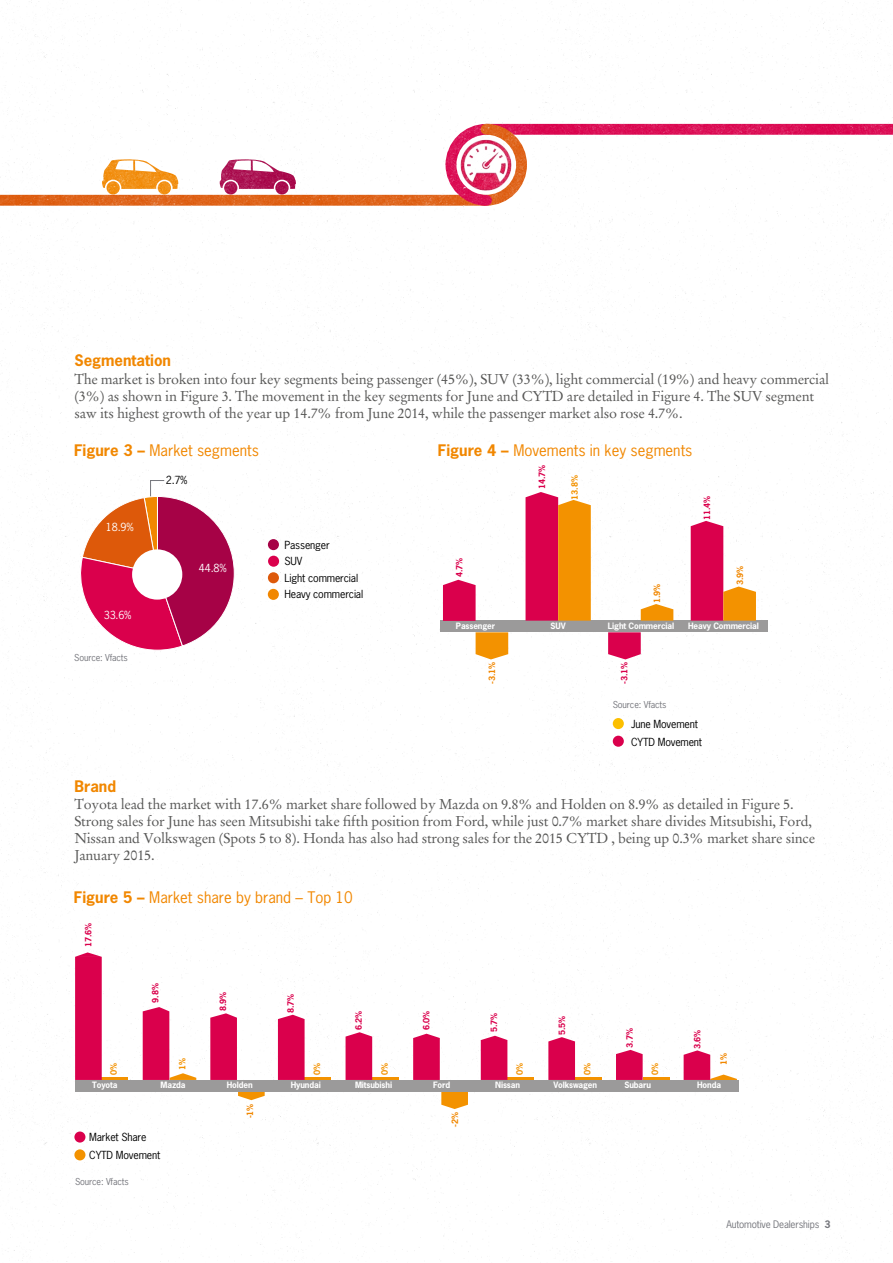
<style>
.page{position:relative;width:893px;height:1263px;background:#fff}
.page>*{position:absolute;margin:0;border:0;box-sizing:border-box;transform-origin:0 0}
.t1{font:15px "News Gothic Std";color:#f18700}
.t2{font:700 15px "News Gothic Std";color:#f18700}
.t3{font:14.25px/17.1px "Stempel Garamond LT Std";letter-spacing:-.015em;color:#575756}
.t4{font:10.5px/16.5px "News Gothic Std";letter-spacing:-.015em;color:#000}
.t5{font:10.5px "News Gothic Std";color:#fff}
.t6{font:9.75px "News Gothic Std";letter-spacing:-.015em;color:#75767c}
.t7{font:9px "News Gothic Std";letter-spacing:-.015em;color:#75767c}
.t8{font:700 8.25px "News Gothic Std";letter-spacing:-.015em;color:#fff}
.t9{font:700 8.25px "News Gothic Std";color:#da004c}
.t10{font:700 8.25px "News Gothic Std";color:#f18700}
.t11{font:700 8.25px "News Gothic Std";color:#f39200}
.s1{font-weight:700}
</style>
<div class="page">
<img style="left:0;top:1px;width:893px;height:1261px">
<hr style="left:101px;top:1078px;width:27px;height:2px;background:#f39200">
<hr style="left:305px;top:1078px;width:26px;height:2px;background:#f39200">
<hr style="left:372px;top:1078px;width:27px;height:2px;background:#f39200">
<hr style="left:507px;top:1078px;width:27px;height:2px;background:#f39200">
<hr style="left:575px;top:1078px;width:27px;height:2px;background:#f39200">
<hr style="left:643px;top:1078px;width:26px;height:2px;background:#f39200">
<svg style="left:441px;top:1091px;width:27px;height:18px"></svg>
<div style="left:75px;top:1080px;width:663px;height:11px;background:#9b9a9a"></div>
<div style="left:74px;top:1131px;width:11px;height:11px;background:#da004c;border-radius:50%"></div>
<div style="left:74px;top:1149px;width:11px;height:11px;background:#f39200;border-radius:50%"></div>
<svg style="left:79px;top:480px;width:156px;height:171px"></svg>
<div style="left:268px;top:539px;width:11px;height:11px;background:#a60246;border-radius:50%"></div>
<div style="left:268px;top:556px;width:11px;height:11px;background:#da004c;border-radius:50%"></div>
<div style="left:268px;top:572px;width:11px;height:11px;background:#dd590a;border-radius:50%"></div>
<div style="left:268px;top:589px;width:11px;height:11px;background:#f18700;border-radius:50%"></div>
<div style="left:132px;top:549px;width:50px;height:51px;background:#fff;border-radius:50%"></div>
<div style="left:440px;top:621px;width:327px;height:11px;background:#9b9a9a"></div>
<svg style="left:608px;top:632px;width:33px;height:27px"></svg>
<svg style="left:691px;top:521px;width:65px;height:100px"></svg>
<svg style="left:641px;top:604px;width:32px;height:17px"></svg>
<svg style="left:476px;top:632px;width:32px;height:27px"></svg>
<svg style="left:526px;top:492px;width:65px;height:129px;background:#e75133"></svg>
<div style="left:613px;top:718px;width:11px;height:11px;background:#fcbf00;border-radius:50%"></div>
<div style="left:613px;top:736px;width:11px;height:11px;background:#da004c;border-radius:50%"></div>
<svg style="left:443px;top:580px;width:33px;height:41px"></svg>
<svg style="left:75px;top:952px;width:27px;height:128px;background:#db0851"></svg>
<svg style="left:143px;top:1007px;width:53px;height:73px"></svg>
<svg style="left:210px;top:1013px;width:55px;height:87px"></svg>
<svg style="left:278px;top:1015px;width:27px;height:65px;background:#db0b53"></svg>
<svg style="left:346px;top:1032px;width:26px;height:48px"></svg>
<svg style="left:413px;top:1034px;width:27px;height:46px"></svg>
<svg style="left:481px;top:1036px;width:26px;height:44px"></svg>
<svg style="left:548px;top:1037px;width:27px;height:43px"></svg>
<svg style="left:616px;top:1050px;width:27px;height:30px"></svg>
<svg style="left:684px;top:1050px;width:53px;height:30px"></svg>
<p class="t2" style="left:74px;top:351px;width:98px">Segmentation</p>
<p class="t3" style="left:74px;top:370px;width:756px">The market is broken into four key segments being passenger (45%), SUV (33%), light commercial (19%) and heavy commercial (3%) as shown in Figure 3. The movement in the key segments for June and CYTD are detailed in Figure 4. The SUV segment saw its highest growth of the year up 14.7% from June 2014, while the passenger market also rose 4.7%.</p>
<p class="t1" style="left:74px;top:440px;width:186px"><span class="s1">Figure 3 –</span> Market segments</p>
<p class="t5" style="left:106px;top:520px;width:29px">18.9%</p>
<p class="t5" style="left:104px;top:608px;width:29px">33.6%</p>
<p class="t7" style="left:74px;top:652px;width:55px">Source: Vfacts</p>
<p class="t4" style="left:166px;top:472px;width:23px">2.7%</p>
<p class="t5" style="left:199px;top:561px;width:29px">44.8%</p>
<p class="t4" style="left:284px;top:537px;width:80px">Passenger<br>SUV<br>Light commercial<br>Heavy commercial</p>
<p class="t1" style="left:438px;top:440px;width:256px"><span class="s1">Figure 4 –</span> Movements in key segments</p>
<p class="t9" style="left:536px;top:489px;width:26px;rotate:-90deg">14.7%</p>
<p class="t11" style="left:569px;top:500px;width:26px;rotate:-90deg">13.8%</p>
<p class="t9" style="left:702px;top:520px;width:26px;rotate:-90deg">11.4%</p>
<p class="t9" style="left:454px;top:577px;width:21px;rotate:-90deg">4.7%</p>
<p class="t10" style="left:652px;top:603px;width:21px;rotate:-90deg">1.9%</p>
<p class="t10" style="left:735px;top:585px;width:21px;rotate:-90deg">3.9%</p>
<p class="t8" style="left:456px;top:621px;width:41px">Passenger</p>
<p class="t8" style="left:551px;top:621px;width:17px">SUV</p>
<p class="t8" style="left:608px;top:621px;width:68px">Light Commercial</p>
<p class="t8" style="left:688px;top:621px;width:72px">Heavy Commercial</p>
<p class="t10" style="left:486px;top:684px;width:24px;rotate:-90deg">-3.1%</p>
<p class="t9" style="left:619px;top:684px;width:24px;rotate:-90deg">-3.1%</p>
<p class="t7" style="left:613px;top:699px;width:55px">Source: Vfacts</p>
<p class="t4" style="left:631px;top:715px;width:72px;line-height:18px">June Movement<br>CYTD Movement</p>
<p class="t2" style="left:74px;top:776px;width:43px">Brand</p>
<p class="t3" style="left:74px;top:796px;width:742px">Toyota lead the market with 17.6% market share followed by Mazda on 9.8% and Holden on 8.9% as detailed in Figure 5.<br>Strong sales for June has seen Mitsubishi take fifth position from Ford, while just 0.7% market share divides Mitsubishi, Ford, Nissan and Volkswagen (Spots 5 to 8). Honda has also had strong sales for the 2015 CYTD , being up 0.3% market share since January 2015.</p>
<p class="t1" style="left:74px;top:887px;width:280px"><span class="s1">Figure 5 –</span> Market share by brand – Top 10</p>
<p class="t9" style="left:83px;top:947px;width:26px;rotate:-90deg">17.6%</p>
<p class="t9" style="left:150px;top:1003px;width:21px;rotate:-90deg">9.8%</p>
<p class="t9" style="left:218px;top:1011px;width:21px;rotate:-90deg">8.9%</p>
<p class="t9" style="left:285px;top:1013px;width:21px;rotate:-90deg">8.7%</p>
<p class="t9" style="left:353px;top:1030px;width:21px;rotate:-90deg">6.2%</p>
<p class="t9" style="left:421px;top:1030px;width:21px;rotate:-90deg">6.0%</p>
<p class="t9" style="left:489px;top:1032px;width:21px;rotate:-90deg">5.7%</p>
<p class="t9" style="left:556px;top:1035px;width:21px;rotate:-90deg">5.5%</p>
<p class="t9" style="left:624px;top:1048px;width:21px;rotate:-90deg">3.7%</p>
<p class="t9" style="left:692px;top:1049px;width:21px;rotate:-90deg">3.6%</p>
<p class="t10" style="left:718px;top:1065px;width:13px;rotate:-90deg">1%</p>
<p class="t11" style="left:177px;top:1070px;width:13px;rotate:-90deg">1%</p>
<p class="t11" style="left:108px;top:1074px;width:13px;rotate:-90deg">0%</p>
<p class="t11" style="left:311px;top:1074px;width:13px;rotate:-90deg">0%</p>
<p class="t11" style="left:379px;top:1074px;width:13px;rotate:-90deg">0%</p>
<p class="t11" style="left:514px;top:1074px;width:13px;rotate:-90deg">0%</p>
<p class="t11" style="left:582px;top:1074px;width:13px;rotate:-90deg">0%</p>
<p class="t11" style="left:650px;top:1074px;width:13px;rotate:-90deg">0%</p>
<p class="t10" style="left:245px;top:1118px;width:16px;rotate:-90deg">-1%</p>
<p class="t8" style="left:92px;top:1080px;width:27px">Toyota</p>
<p class="t8" style="left:161px;top:1080px;width:27px">Mazda</p>
<p class="t8" style="left:227px;top:1080px;width:27px">Holden</p>
<p class="t8" style="left:291px;top:1080px;width:32px">Hyundai</p>
<p class="t8" style="left:355px;top:1080px;width:39px">Mitsubishi</p>
<p class="t8" style="left:433px;top:1080px;width:19px">Ford</p>
<p class="t8" style="left:495px;top:1080px;width:26px">Nissan</p>
<p class="t8" style="left:553px;top:1080px;width:45px">Volkswagen</p>
<p class="t8" style="left:624px;top:1080px;width:28px">Subaru</p>
<p class="t8" style="left:697px;top:1080px;width:25px">Honda</p>
<p class="t10" style="left:450px;top:1127px;width:16px;rotate:-90deg">-2%</p>
<p class="t4" style="left:89px;top:1128px;width:72px;line-height:18px">Market Share<br>CYTD Movement</p>
<p class="t7" style="left:75px;top:1175px;width:55px">Source: Vfacts</p>
<p class="t6" style="left:726px;top:1218px;width:106px">Automotive Dealerships <span class="s1">3</span></p>
</div>
